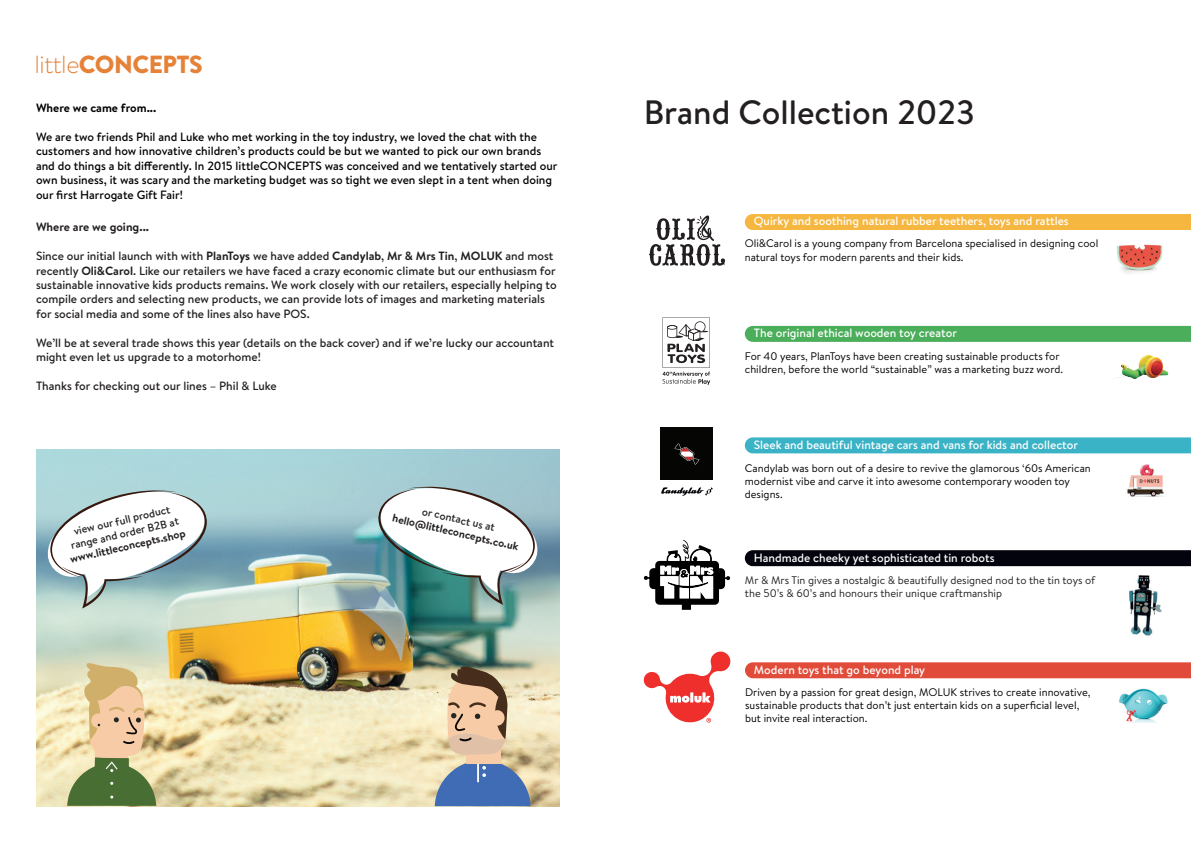
<style>
.page{position:relative;width:1191px;height:842px;background:#fff}
.page>*{position:absolute;margin:0;border:0;box-sizing:border-box;transform-origin:0 0}
.t1{font:500 33.8px "Brandon Text";color:#231f20}
.t2{font:900 24.8px "Brandon Text";letter-spacing:-.02em;color:#e68238}
.t3{font:500 12px/14.4px "Brandon Text";color:#231f20}
.t4{font:500 12px/14.4px "Brandon Text";color:#000}
.t5{font:500 12px "Brandon Text";color:#fff}
.t6{font:700 12px "Brandon Text";color:#000}
.t7{font:700 12px "Brandon Text";color:#231f20}
.t8{font:11px/13.2px "Brandon Text";color:#000}
.t9{font:11px/13.2px "Brandon Text";color:#231f20}
.t10{font:500 11px/13.2px "Brandon Text";color:#231f20;text-align:center}
.t11{font:700 11px "Brandon Text";color:#231f20}
.s1{font-weight:300}
.s2{font-weight:700}
</style>
<div class="page">
<img style="left:36px;top:449px;width:523px;height:357px">
<div style="left:745px;top:662px;width:446px;height:16px;background:#e14b3a"></div>
<svg style="left:644px;top:651px;width:86px;height:72px"></svg>
<svg style="left:662px;top:317px;width:48px;height:68px"></svg>
<div style="left:745px;top:326px;width:446px;height:16px;background:#4aae5a"></div>
<div style="left:745px;top:437px;width:446px;height:16px;background:#3bb3c6"></div>
<div style="left:660px;top:428px;width:53px;height:52px;background:#050504"></div>
<svg style="left:674px;top:443px;width:25px;height:22px"></svg>
<img style="left:661px;top:487px;width:52px;height:9px">
<svg style="left:644px;top:540px;width:86px;height:70px"></svg>
<div style="left:745px;top:550px;width:446px;height:16px;background:#02030c"></div>
<svg style="left:649px;top:215px;width:76px;height:51px"></svg>
<div style="left:745px;top:214px;width:446px;height:16px;background:#f5b740"></div>
<img style="left:1117px;top:244px;width:46px;height:29px">
<img style="left:1113px;top:355px;width:55px;height:24px">
<img style="left:1127px;top:464px;width:37px;height:33px">
<img style="left:1119px;top:688px;width:49px;height:35px">
<img style="left:1129px;top:575px;width:32px;height:61px">
<svg style="left:435px;top:665px;width:95px;height:141px;background:#b0a9a1"></svg>
<svg style="left:67px;top:663px;width:89px;height:143px;background:#c1b888"></svg>
<svg style="left:47px;top:489px;width:160px;height:120px"></svg>
<svg style="left:378px;top:485px;width:160px;height:120px"></svg>
<h2 class="t2" style="left:35px;top:47px;width:170px"><span class="s1">little</span>CONCEPTS</h2>
<p class="t6" style="left:36px;top:100px;width:122px">Where we came from...</p>
<p class="t4" style="left:36px;top:129px;width:523px">We are two friends Phil and Luke who met working in the toy industry, we loved the chat with the customers and how innovative children’s products could be but we wanted to pick our own brands and do things a bit differently. In 2015 littleCONCEPTS was conceived and we tentatively started our own business, it was scary and the marketing budget was so tight we even slept in a tent when doing our first Harrogate Gift Fair!</p>
<p class="t7" style="left:36px;top:219px;width:115px">Where are we going...</p>
<p class="t3" style="left:36px;top:249px;width:522px">Since our initial launch with with <span class="s2">PlanToys</span> we have added <span class="s2">Candylab</span>, <span class="s2">Mr &amp; Mrs Tin</span>, <span class="s2">MOLUK</span> and most recently <span class="s2">Oli&amp;Carol</span>. Like our retailers we have faced a crazy economic climate but our enthusiasm for sustainable innovative kids products remains. We work closely with our retailers, especially helping to compile orders and selecting new products, we can provide lots of images and marketing materials for social media and some of the lines also have POS.</p>
<p class="t3" style="left:36px;top:335px;width:519px">We’ll be at several trade shows this year (details on the back cover) and if we’re lucky our accountant might even let us upgrade to a motorhome!</p>
<p class="t3" style="left:36px;top:378px;width:242px">Thanks for checking out our lines – Phil &amp; Luke</p>
<p class="t10" style="left:67px;top:526px;width:112px;rotate:-13deg">view our full product range and order B2B at</p>
<p class="t11" style="left:69px;top:552px;width:120px;rotate:-13deg">www.littleconcepts.shop</p>
<p class="t10" style="left:424px;top:504px;width:76px;rotate:13deg">or contact us at</p>
<p class="t11" style="left:394px;top:510px;width:131px;rotate:13deg">hello@littleconcepts.co.uk</p>
<h1 class="t1" style="left:644px;top:89px;width:333px">Brand Collection 2023</h1>
<p class="t5" style="left:754px;top:213px;width:316px">Quirky and soothing natural rubber teethers, toys and rattles</p>
<p class="t8" style="left:745px;top:237px;width:355px">Oli&amp;Carol is a young company from Barcelona specialised in designing cool natural toys for modern parents and their kids.</p>
<p class="t5" style="left:754px;top:325px;width:204px">The original ethical wooden toy creator</p>
<p class="t8" style="left:745px;top:349px;width:320px">For 40 years, PlanToys have been creating sustainable products for children, before the world “sustainable” was a marketing buzz word.</p>
<p class="t5" style="left:754px;top:437px;width:326px">Sleek and beautiful vintage cars and vans for kids and collector</p>
<p class="t8" style="left:745px;top:461px;width:347px">Candylab was born out of a desire to revive the glamorous ‘60s American modernist vibe and carve it into awesome contemporary wooden toy designs.</p>
<p class="t5" style="left:754px;top:549px;width:242px">Handmade cheeky yet sophisticated tin robots</p>
<p class="t9" style="left:745px;top:573px;width:352px">Mr &amp; Mrs Tin gives a nostalgic &amp; beautifully designed nod to the tin toys of the 50’s &amp; 60’s and honours their unique craftmanship</p>
<p class="t5" style="left:754px;top:661px;width:173px">Modern toys that go beyond play</p>
<p class="t8" style="left:745px;top:685px;width:347px">Driven by a passion for great design, MOLUK strives to create innovative, sustainable products that don’t just entertain kids on a superficial level, but invite real interaction.</p>
</div>
